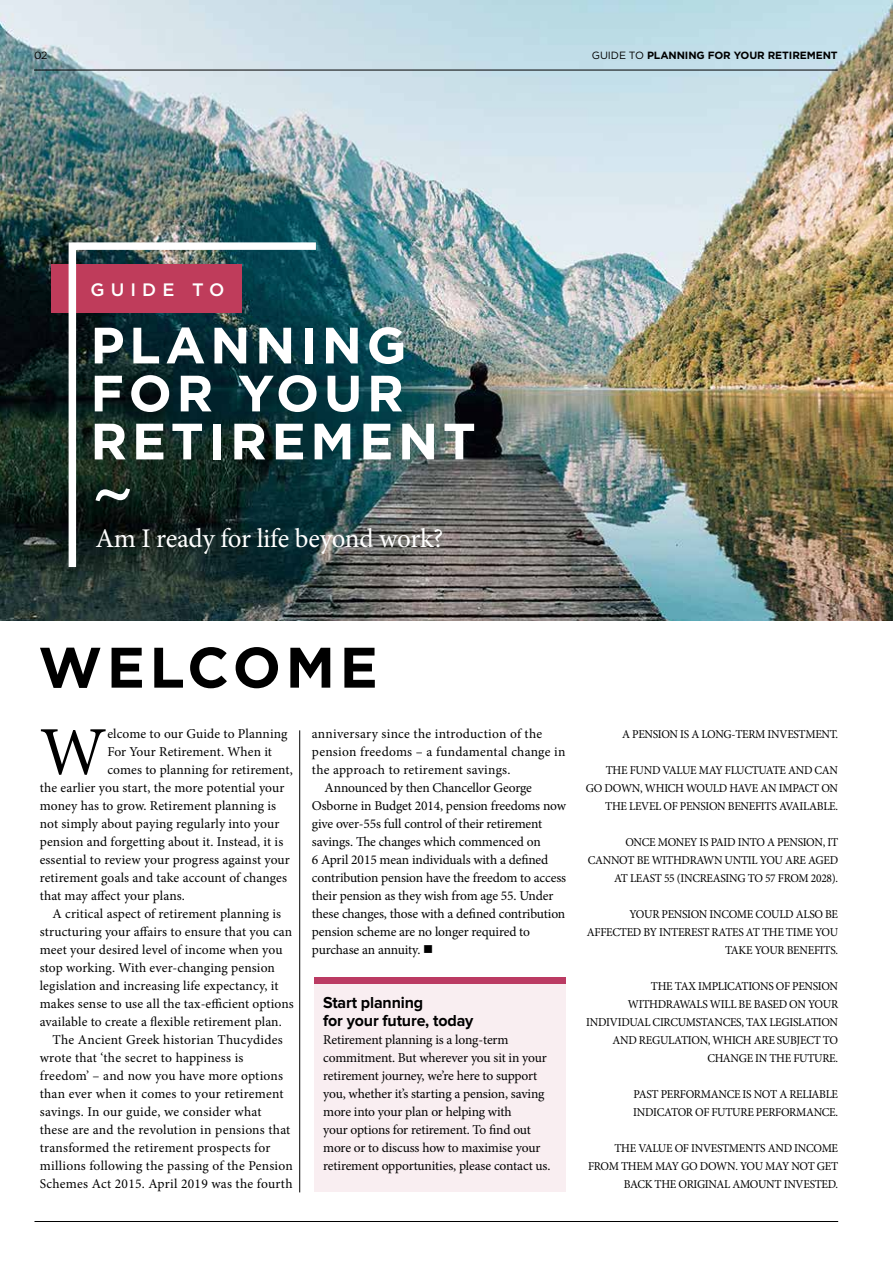
<style>
.page{position:relative;width:893px;height:1263px;background:#fff}
.page>*{position:absolute;margin:0;border:0;box-sizing:border-box;transform-origin:0 0}
.t1{font:68.85px "Minion Pro";color:#000}
.t2{font:700 57px "Gotham HTF";letter-spacing:.08em;color:#000}
.t3{font:700 51px/48px "Gotham HTF";letter-spacing:.09em;color:#fff}
.t4{font:27px "Minion Pro";letter-spacing:-.015em;color:#fff}
.t5{font:500 18px "Gotham HTF";letter-spacing:.34em;color:#fff}
.t6{font:700 16.5px/18px "Proxima Nova";letter-spacing:-.01em;color:#000}
.t7{font:13.5px/18px "Minion Pro";color:#000}
.t8{font:13.5px "Minion Pro";letter-spacing:.02em;color:#000}
.t9{font:12px/18px "Minion Pro";letter-spacing:-.025em;color:#000;text-align:right;scale:.96 1}
.t10{font:700 10.5px "Gotham HTF";letter-spacing:-.01em;color:#000}
.t11{font:10.5px "Gotham HTF";color:#000}
.s1{font-weight:400}
</style>
<div class="page">
<img style="left:0;top:0;width:893px;height:621px">
<hr style="left:34px;top:70px;width:804px;height:1px;background:#000">
<div style="left:51px;top:264px;width:191px;height:48px;background:#bf3c5b"></div>
<svg style="left:65px;top:239px;width:258px;height:335px;background:#2a373b"></svg>
<svg style="left:95px;top:488px;width:35px;height:13px"></svg>
<hr style="left:34px;top:1221px;width:804px;height:1px;background:#000">
<hr style="left:299px;top:730px;width:1px;height:462px;background:#000">
<div style="left:315px;top:981px;width:251px;height:210px;background:#f9eef1"></div>
<div style="left:315px;top:977px;width:251px;height:7px;background:#bb3b63"></div>
<p class="t11" style="left:34px;top:49px;width:15px">02</p>
<p class="t10" style="left:592px;top:49px;width:247px"><span class="s1">GUIDE TO</span> PLANNING FOR YOUR RETIREMENT</p>
<h3 class="t5" style="left:90px;top:279px;width:136px">GUIDE TO</h3>
<h3 class="t3" style="left:90px;top:320px;width:387px">PLANNING<br>FOR YOUR<br>RETIREMENT</h3>
<h3 class="t4" style="left:95px;top:520px;width:349px">Am I ready for life beyond work?</h3>
<h2 class="t2" style="left:38px;top:634px;width:341px">WELCOME</h2>
<h1 class="t1" style="left:40px;top:706px;width:68px">W</h1>
<p class="t7" style="left:107px;top:725px;width:182px">elcome to our Guide to Planning</p>
<p class="t7" style="left:107px;top:743px;width:166px">For Your Retirement. When it</p>
<p class="t7" style="left:107px;top:761px;width:187px">comes to planning for retirement,</p>
<p class="t7" style="left:40px;top:779px;width:246px">the earlier you start, the more potential your</p>
<p class="t7" style="left:40px;top:797px;width:238px">money has to grow. Retirement planning is</p>
<p class="t7" style="left:40px;top:815px;width:241px">not simply about paying regularly into your</p>
<p class="t7" style="left:40px;top:833px;width:245px">pension and forgetting about it. Instead, it is</p>
<p class="t7" style="left:40px;top:851px;width:252px">essential to review your progress against your</p>
<p class="t7" style="left:40px;top:869px;width:249px">retirement goals and take account of changes</p>
<p class="t7" style="left:40px;top:887px;width:147px">that may affect your plans.</p>
<p class="t7" style="left:53px;top:905px;width:230px">A critical aspect of retirement planning is</p>
<p class="t7" style="left:40px;top:923px;width:254px">structuring your affairs to ensure that you can</p>
<p class="t7" style="left:40px;top:941px;width:244px">meet your desired level of income when you</p>
<p class="t7" style="left:40px;top:959px;width:237px">stop working. With ever-changing pension</p>
<p class="t7" style="left:40px;top:977px;width:240px">legislation and increasing life expectancy, it</p>
<p class="t7" style="left:40px;top:995px;width:256px">makes sense to use all the tax-efficient options</p>
<p class="t7" style="left:40px;top:1013px;width:244px">available to create a flexible retirement plan.</p>
<p class="t8" style="left:53px;top:1031px;width:232px">The Ancient Greek historian Thucydides</p>
<p class="t7" style="left:40px;top:1049px;width:205px">wrote that ‘the secret to happiness is</p>
<p class="t7" style="left:40px;top:1067px;width:245px">freedom’ – and now you have more options</p>
<p class="t7" style="left:40px;top:1085px;width:245px">than ever when it comes to your retirement</p>
<p class="t8" style="left:40px;top:1103px;width:223px">savings. In our guide, we consider what</p>
<p class="t7" style="left:40px;top:1121px;width:252px">these are and the revolution in pensions that</p>
<p class="t8" style="left:40px;top:1139px;width:232px">transformed the retirement prospects for</p>
<p class="t8" style="left:40px;top:1157px;width:255px">millions following the passing of the Pension</p>
<p class="t8" style="left:40px;top:1175px;width:254px">Schemes Act 2015. April 2019 was the fourth</p>
<p class="t8" style="left:312px;top:725px;width:232px">anniversary since the introduction of the</p>
<p class="t8" style="left:312px;top:743px;width:255px">pension freedoms – a fundamental change in</p>
<p class="t7" style="left:312px;top:761px;width:200px">the approach to retirement savings.</p>
<p class="t7" style="left:325px;top:779px;width:209px">Announced by then Chancellor George</p>
<p class="t7" style="left:312px;top:797px;width:256px">Osborne in Budget 2014, pension freedoms now</p>
<p class="t7" style="left:312px;top:815px;width:232px">give over-55s full control of their retirement</p>
<p class="t7" style="left:312px;top:833px;width:230px">savings. The changes which commenced on</p>
<p class="t7" style="left:312px;top:851px;width:238px">6 April 2015 mean individuals with a defined</p>
<p class="t7" style="left:312px;top:869px;width:256px">contribution pension have the freedom to access</p>
<p class="t7" style="left:312px;top:887px;width:243px">their pension as they wish from age 55. Under</p>
<p class="t7" style="left:312px;top:905px;width:255px">these changes, those with a defined contribution</p>
<p class="t7" style="left:312px;top:923px;width:220px">pension scheme are no longer required to</p>
<p class="t7" style="left:312px;top:941px;width:123px">purchase an annuity. ■</p>
<p class="t6" style="left:323px;top:994px;width:152px">Start planning<br>for your future, today</p>
<p class="t7" style="left:323px;top:1031px;width:229px">Retirement planning is a long-term commitment. But wherever you sit in your retirement journey, we’re here to support you, whether it’s starting a pension, saving more into your plan or helping with<br>your options for retirement. To find out more or to discuss how to maximise your retirement opportunities, please contact us.</p>
<p class="t9" style="left:622px;top:725px;width:226px">A PENSION IS A LONG-TERM INVESTMENT.</p>
<p class="t9" style="left:586px;top:761px;width:264px">THE FUND VALUE MAY FLUCTUATE AND CAN<br>GO DOWN, WHICH WOULD HAVE AN IMPACT ON<br>THE LEVEL OF PENSION BENEFITS AVAILABLE.</p>
<p class="t9" style="left:588px;top:833px;width:262px">ONCE MONEY IS PAID INTO A PENSION, IT<br>CANNOT BE WITHDRAWN UNTIL YOU ARE AGED<br>AT LEAST 55 (INCREASING TO 57 FROM 2028).</p>
<p class="t9" style="left:587px;top:905px;width:263px">YOUR PENSION INCOME COULD ALSO BE<br>AFFECTED BY INTEREST RATES AT THE TIME YOU<br>TAKE YOUR BENEFITS.</p>
<p class="t9" style="left:586px;top:977px;width:264px">THE TAX IMPLICATIONS OF PENSION WITHDRAWALS WILL BE BASED ON YOUR INDIVIDUAL CIRCUMSTANCES, TAX LEGISLATION AND REGULATION, WHICH ARE SUBJECT TO CHANGE IN THE FUTURE.</p>
<p class="t9" style="left:633px;top:1085px;width:215px;text-align:left">PAST PERFORMANCE IS NOT A RELIABLE<br>INDICATOR OF FUTURE PERFORMANCE.</p>
<p class="t9" style="left:588px;top:1139px;width:262px">THE VALUE OF INVESTMENTS AND INCOME<br>FROM THEM MAY GO DOWN. YOU MAY NOT GET<br>BACK THE ORIGINAL AMOUNT INVESTED.</p>
</div>
